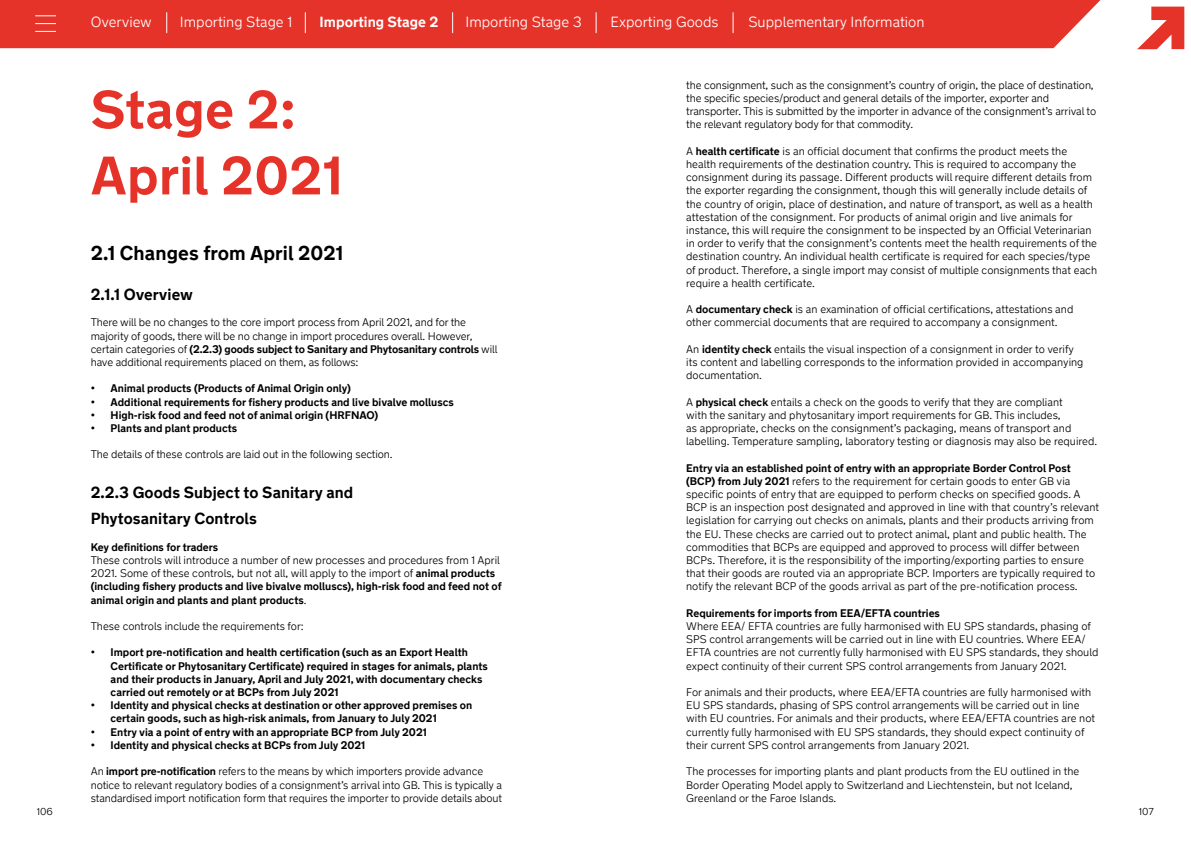
<style>
.page{position:relative;width:1191px;height:842px;background:#fff}
.page>*{position:absolute;margin:0;border:0;box-sizing:border-box;transform-origin:0 0}
.t1{font:700 54px/66px "New Transport";letter-spacing:.005em;color:#e63329}
.t2{font:700 20px "New Transport";letter-spacing:.005em;color:#000}
.t3{font:700 16px/26.4px "New Transport";letter-spacing:.005em;color:#000}
.t4{font:300 14.7px "New Transport";color:#fff}
.t5{font:700 14.7px "New Transport";color:#fff}
.t6{font:300 11px/13.2px "New Transport";color:#000}
.t7{font:700 11px/13.2px "New Transport";color:#000}
.t8{font:300 10px "New Transport";color:#000}
.s1{font-weight:700}
</style>
<div class="page">
<div style="left:0;top:0;width:1101px;height:48px;background:#e63329"></div>
<svg style="left:1137px;top:7px;width:47px;height:42px"></svg>
<svg style="left:166px;top:12px;width:1px;height:21px"></svg>
<svg style="left:305px;top:12px;width:1px;height:21px"></svg>
<svg style="left:452px;top:12px;width:1px;height:21px"></svg>
<svg style="left:595px;top:12px;width:1px;height:21px"></svg>
<svg style="left:732px;top:12px;width:1px;height:21px"></svg>
<svg style="left:35px;top:15px;width:21px;height:1px"></svg>
<svg style="left:35px;top:23px;width:21px;height:1px"></svg>
<svg style="left:35px;top:31px;width:21px;height:1px"></svg>
<h3 class="t4" style="left:91px;top:13px;width:62px">Overview</h3>
<h3 class="t4" style="left:180px;top:13px;width:114px">Importing Stage 1</h3>
<h3 class="t5" style="left:319px;top:13px;width:120px">Importing Stage 2</h3>
<h3 class="t4" style="left:465px;top:13px;width:118px">Importing Stage 3</h3>
<h3 class="t4" style="left:610px;top:13px;width:110px">Exporting Goods</h3>
<h3 class="t4" style="left:748px;top:13px;width:178px">Supplementary Information</h3>
<h1 class="t1" style="left:91px;top:78px;width:253px">Stage 2:<br>April 2021</h1>
<h2 class="t2" style="left:91px;top:241px;width:254px">2.1 Changes from April 2021</h2>
<h3 class="t3" style="left:91px;top:282px;width:104px">2.1.1 Overview</h3>
<p class="t6" style="left:91px;top:316px;width:408px">There will be no changes to the core import process from April 2021, and for the majority of goods, there will be no change in import procedures overall. However, certain categories of <span class="s1">(2.2.3) goods subject to Sanitary and Phytosanitary controls</span> will have additional requirements placed on them, as follows:</p>
<p class="t7" style="left:91px;top:382px;width:261px">• Animal products (Products of Animal Origin only)</p>
<p class="t7" style="left:91px;top:395px;width:365px">• Additional requirements for fishery products and live bivalve molluscs</p>
<p class="t7" style="left:91px;top:409px;width:289px">• High-risk food and feed not of animal origin (HRFNAO)</p>
<p class="t7" style="left:91px;top:422px;width:148px">• Plants and plant products</p>
<p class="t6" style="left:91px;top:448px;width:303px">The details of these controls are laid out in the following section.</p>
<h3 class="t3" style="left:91px;top:480px;width:264px">2.2.3 Goods Subject to Sanitary and<br>Phytosanitary Controls</h3>
<p class="t7" style="left:91px;top:541px;width:129px">Key definitions for traders</p>
<p class="t6" style="left:91px;top:554px;width:412px">These controls will introduce a number of new processes and procedures from 1 April 2021. Some of these controls, but not all, will apply to the import of <span class="s1">animal products (including fishery products and live bivalve molluscs), high-risk food and feed not of animal origin and plants and plant products</span>.</p>
<p class="t6" style="left:91px;top:620px;width:215px">These controls include the requirements for:</p>
<p class="t7" style="left:111px;top:646px;width:379px;text-indent:-20px">• Import pre-notification and health certification (such as an Export Health Certificate or Phytosanitary Certificate) required in stages for animals, plants and their products in January, April and July 2021, with documentary checks carried out remotely or at BCPs from July 2021</p>
<p class="t7" style="left:111px;top:699px;width:363px;text-indent:-20px">• Identity and physical checks at destination or other approved premises on certain goods, such as high-risk animals, from January to July 2021</p>
<p class="t7" style="left:91px;top:725px;width:337px">• Entry via a point of entry with an appropriate BCP from July 2021</p>
<p class="t7" style="left:91px;top:739px;width:276px">• Identity and physical checks at BCPs from July 2021</p>
<p class="t6" style="left:91px;top:765px;width:413px">An <span class="s1">import pre-notification</span> refers to the means by which importers provide advance notice to relevant regulatory bodies of a consignment’s arrival into GB. This is typically a standardised import notification form that requires the importer to provide details about</p>
<p class="t6" style="left:686px;top:78px;width:411px">the consignment, such as the consignment’s country of origin, the place of destination, the specific species/product and general details of the importer, exporter and transporter. This is submitted by the importer in advance of the consignment’s arrival to the relevant regulatory body for that commodity.</p>
<p class="t6" style="left:686px;top:144px;width:412px">A <span class="s1">health certificate</span> is an official document that confirms the product meets the health requirements of the destination country. This is required to accompany the consignment during its passage. Different products will require different details from the exporter regarding the consignment, though this will generally include details of the country of origin, place of destination, and nature of transport, as well as a health attestation of the consignment. For products of animal origin and live animals for instance, this will require the consignment to be inspected by an Official Veterinarian in order to verify that the consignment’s contents meet the health requirements of the destination country. An individual health certificate is required for each species/type of product. Therefore, a single import may consist of multiple consignments that each require a health certificate.</p>
<p class="t6" style="left:686px;top:303px;width:389px">A <span class="s1">documentary check</span> is an examination of official certifications, attestations and other commercial documents that are required to accompany a consignment.</p>
<p class="t6" style="left:686px;top:342px;width:399px">An <span class="s1">identity check</span> entails the visual inspection of a consignment in order to verify its content and labelling corresponds to the information provided in accompanying documentation.</p>
<p class="t6" style="left:686px;top:395px;width:412px">A <span class="s1">physical check</span> entails a check on the goods to verify that they are compliant<br>with the sanitary and phytosanitary import requirements for GB. This includes,<br>as appropriate, checks on the consignment’s packaging, means of transport and labelling. Temperature sampling, laboratory testing or diagnosis may also be required.</p>
<p class="t6" style="left:686px;top:461px;width:414px"><span class="s1">Entry via an established point of entry with an appropriate Border Control Post (BCP) from July 2021</span> refers to the requirement for certain goods to enter GB via specific points of entry that are equipped to perform checks on specified goods. A BCP is an inspection post designated and approved in line with that country’s relevant legislation for carrying out checks on animals, plants and their products arriving from the EU. These checks are carried out to protect animal, plant and public health. The commodities that BCPs are equipped and approved to process will differ between BCPs. Therefore, it is the responsibility of the importing/exporting parties to ensure that their goods are routed via an appropriate BCP. Importers are typically required to notify the relevant BCP of the goods arrival as part of the pre-notification process.</p>
<p class="t7" style="left:686px;top:607px;width:255px">Requirements for imports from EEA/EFTA countries</p>
<p class="t6" style="left:686px;top:620px;width:414px">Where EEA/ EFTA countries are fully harmonised with EU SPS standards, phasing of SPS control arrangements will be carried out in line with EU countries. Where EEA/ EFTA countries are not currently fully harmonised with EU SPS standards, they should expect continuity of their current SPS control arrangements from January 2021.</p>
<p class="t6" style="left:686px;top:686px;width:410px">For animals and their products, where EEA/EFTA countries are fully harmonised with EU SPS standards, phasing of SPS control arrangements will be carried out in line with EU countries. For animals and their products, where EEA/EFTA countries are not currently fully harmonised with EU SPS standards, they should expect continuity of their current SPS control arrangements from January 2021.</p>
<p class="t6" style="left:686px;top:765px;width:395px">The processes for importing plants and plant products from the EU outlined in the<br>Border Operating Model apply to Switzerland and Liechtenstein, but not Iceland,<br>Greenland or the Faroe Islands.</p>
<p class="t8" style="left:37px;top:805px;width:17px">106</p>
<p class="t8" style="left:1139px;top:805px;width:16px">107</p>
</div>
